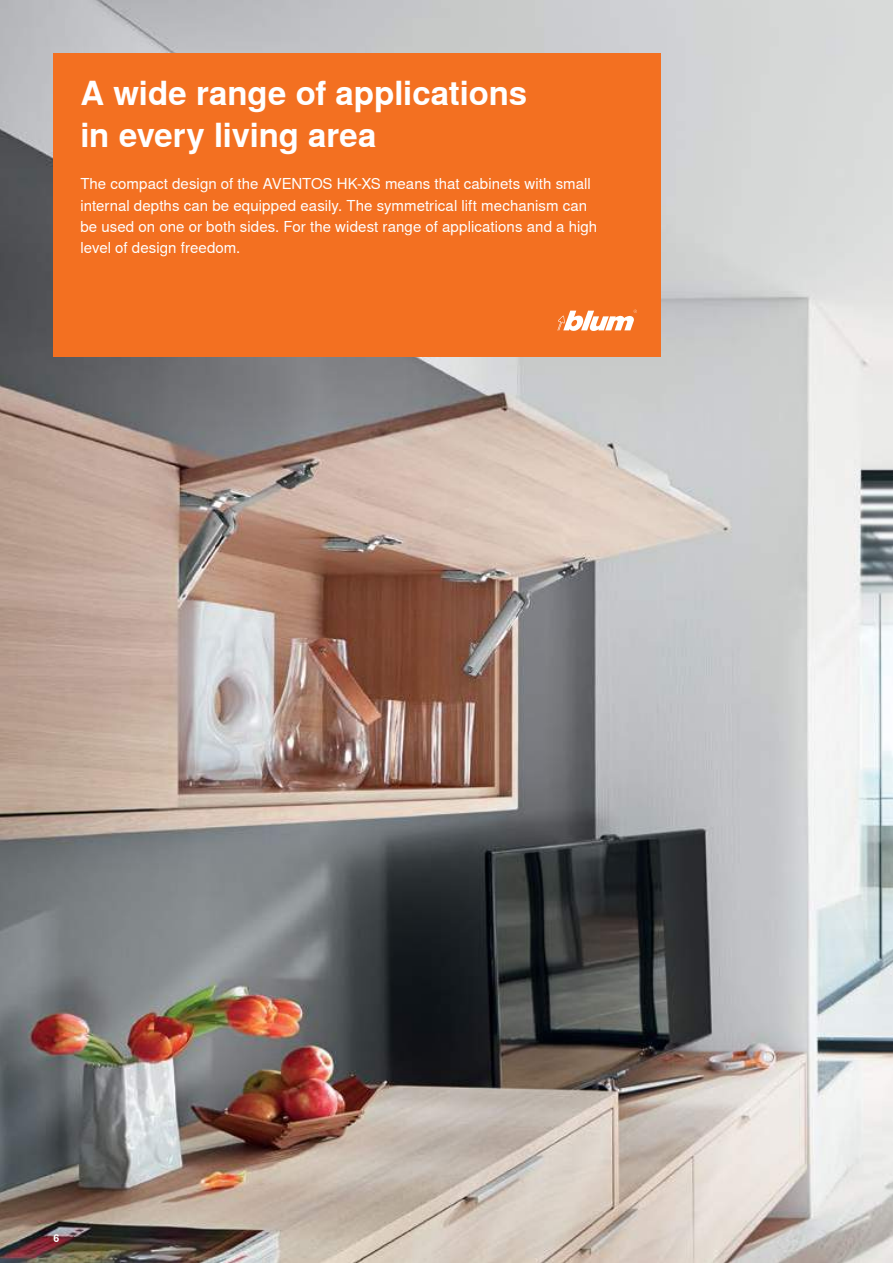
<style>
.page{position:relative;width:893px;height:1263px;background:#fff}
.page>*{position:absolute;margin:0;border:0;box-sizing:border-box;transform-origin:0 0}
.t1{font:700 33px/42px "Nimbus Sans Global";letter-spacing:-.005em;color:#fff}
.t2{font:15px/21px "Nimbus Sans Global";letter-spacing:.005em;color:#fff}
.t3{font:700 10.5px "Nimbus Sans Global";color:#fff}
</style>
<div class="page">
<img style="left:0;top:0;width:893px;height:1263px">
<div style="left:54px;top:54px;width:607px;height:303px;background:#f37021"></div>
<svg style="left:557px;top:310px;width:80px;height:21px"></svg>
<h1 class="t1" style="left:80px;top:73px;width:448px">A wide range of applications in every living area</h1>
<p class="t2" style="left:80px;top:174px;width:518px">The compact design of the AVENTOS HK-XS means that cabinets with small internal depths can be equipped easily. The symmetrical lift mechanism can be used on one or both sides. For the widest range of applications and a high level of design freedom.</p>
<p class="t3" style="left:54px;top:1232px;width:7px">6</p>
</div>
